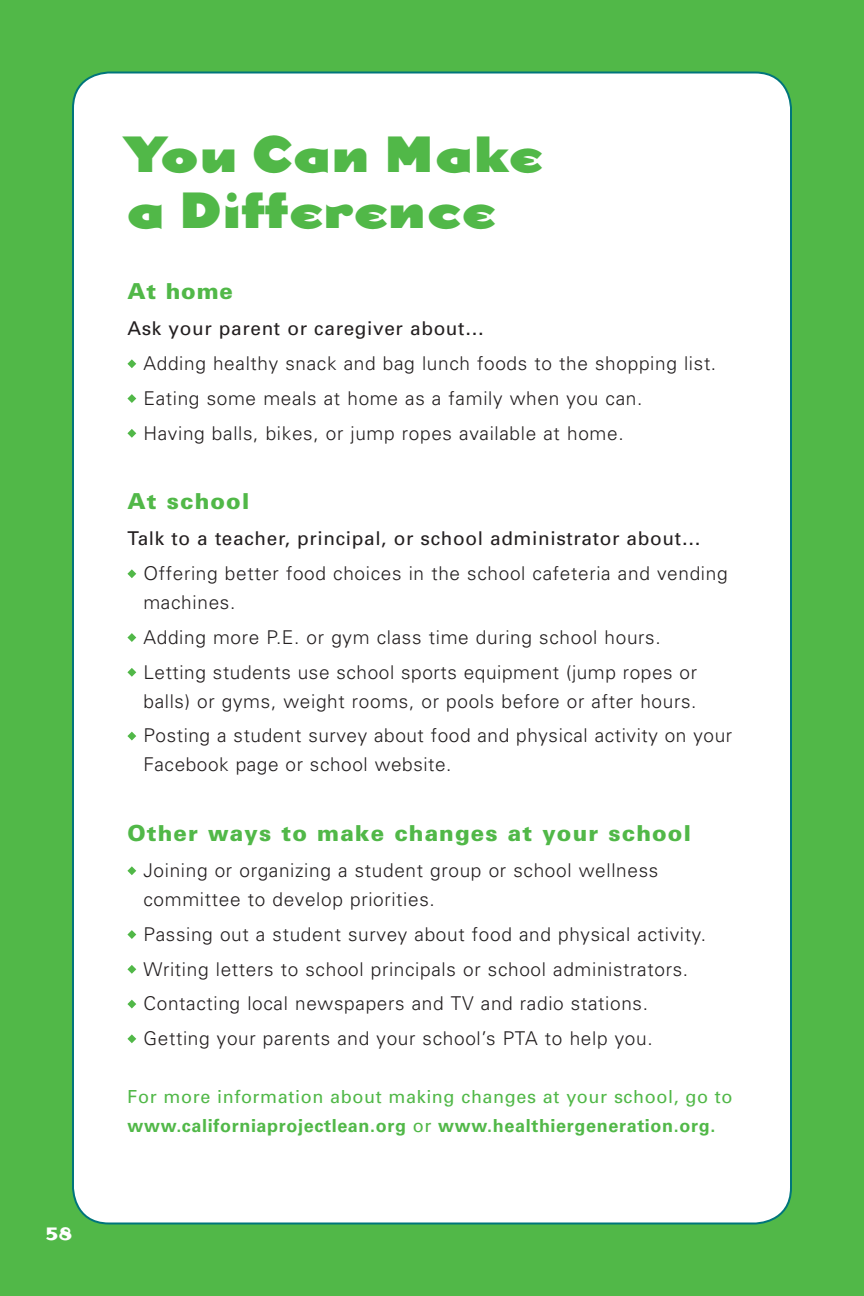
<style>
.page{position:relative;width:864px;height:1296px;background:#51b848}
.page>*{position:absolute;margin:0;border:0;box-sizing:border-box;transform-origin:0 0}
.t1{font:900 48px/56px "Dogma";letter-spacing:.05em;color:#51b848}
.t2{font:900 22px "Univers";letter-spacing:.05em;color:#51b848}
.t3{font:700 20px "Dogma";color:#fff}
.t4{font:300 19px/29px "Univers";letter-spacing:.035em;color:#231f20}
.t5{font:19px "Univers";letter-spacing:.035em;color:#231f20}
.t6{font:700 18px/29px "Univers";letter-spacing:.035em;color:#51b848}
.s1{font-weight:400}
</style>
<div class="page">
<div style="left:73px;top:72px;width:718px;height:1152px;background:#fff;border-radius:36px"></div>
<svg style="left:127px;top:359px;width:9px;height:9px"></svg>
<svg style="left:127px;top:394px;width:9px;height:9px"></svg>
<svg style="left:127px;top:429px;width:9px;height:9px"></svg>
<svg style="left:127px;top:569px;width:9px;height:9px"></svg>
<svg style="left:127px;top:633px;width:9px;height:9px"></svg>
<svg style="left:127px;top:668px;width:9px;height:9px"></svg>
<svg style="left:127px;top:732px;width:9px;height:8px"></svg>
<svg style="left:127px;top:866px;width:9px;height:9px"></svg>
<svg style="left:127px;top:930px;width:9px;height:9px"></svg>
<svg style="left:127px;top:965px;width:9px;height:9px"></svg>
<svg style="left:127px;top:1000px;width:9px;height:8px"></svg>
<svg style="left:127px;top:1034px;width:9px;height:9px"></svg>
<p class="t3" style="left:45px;top:1219px;width:28px">58</p>
<h2 class="t1" style="left:127px;top:122px;width:416px">You Can Make a Difference</h2>
<h3 class="t2" style="left:127px;top:278px;width:107px">At home</h3>
<p class="t5" style="left:127px;top:318px;width:358px">Ask your parent or caregiver about…</p>
<p class="t4" style="left:143px;top:349px;width:574px">Adding healthy snack and bag lunch foods to the shopping list.</p>
<p class="t4" style="left:143px;top:384px;width:500px">Eating some meals at home as a family when you can.</p>
<p class="t4" style="left:143px;top:419px;width:482px">Having balls, bikes, or jump ropes available at home.</p>
<h3 class="t2" style="left:127px;top:488px;width:123px">At school</h3>
<p class="t5" style="left:127px;top:528px;width:575px">Talk to a teacher, principal, or school administrator about…</p>
<p class="t4" style="left:143px;top:559px;width:586px">Offering better food choices in the school cafeteria and vending machines.</p>
<p class="t4" style="left:143px;top:623px;width:519px">Adding more P.E. or gym class time during school hours.</p>
<p class="t4" style="left:143px;top:658px;width:555px">Letting students use school sports equipment (jump ropes or balls) or gyms, weight rooms, or pools before or after hours.</p>
<p class="t4" style="left:143px;top:721px;width:590px">Posting a student survey about food and physical activity on your<br>Facebook page or school website.</p>
<h3 class="t2" style="left:127px;top:819px;width:565px">Other ways to make changes at your school</h3>
<p class="t4" style="left:143px;top:856px;width:516px">Joining or organizing a student group or school wellness committee to develop priorities.</p>
<p class="t4" style="left:143px;top:920px;width:564px">Passing out a student survey about food and physical activity.</p>
<p class="t4" style="left:143px;top:955px;width:546px">Writing letters to school principals or school administrators.</p>
<p class="t4" style="left:143px;top:989px;width:506px">Contacting local newspapers and TV and radio stations.</p>
<p class="t4" style="left:143px;top:1024px;width:511px">Getting your parents and your school’s PTA to help you.</p>
<p class="t6" style="left:127px;top:1083px;width:607px"><span class="s1">For more information about making changes at your school, go to </span>www.californiaprojectlean.org <span class="s1">or</span> www.healthiergeneration.org.</p>
</div>
